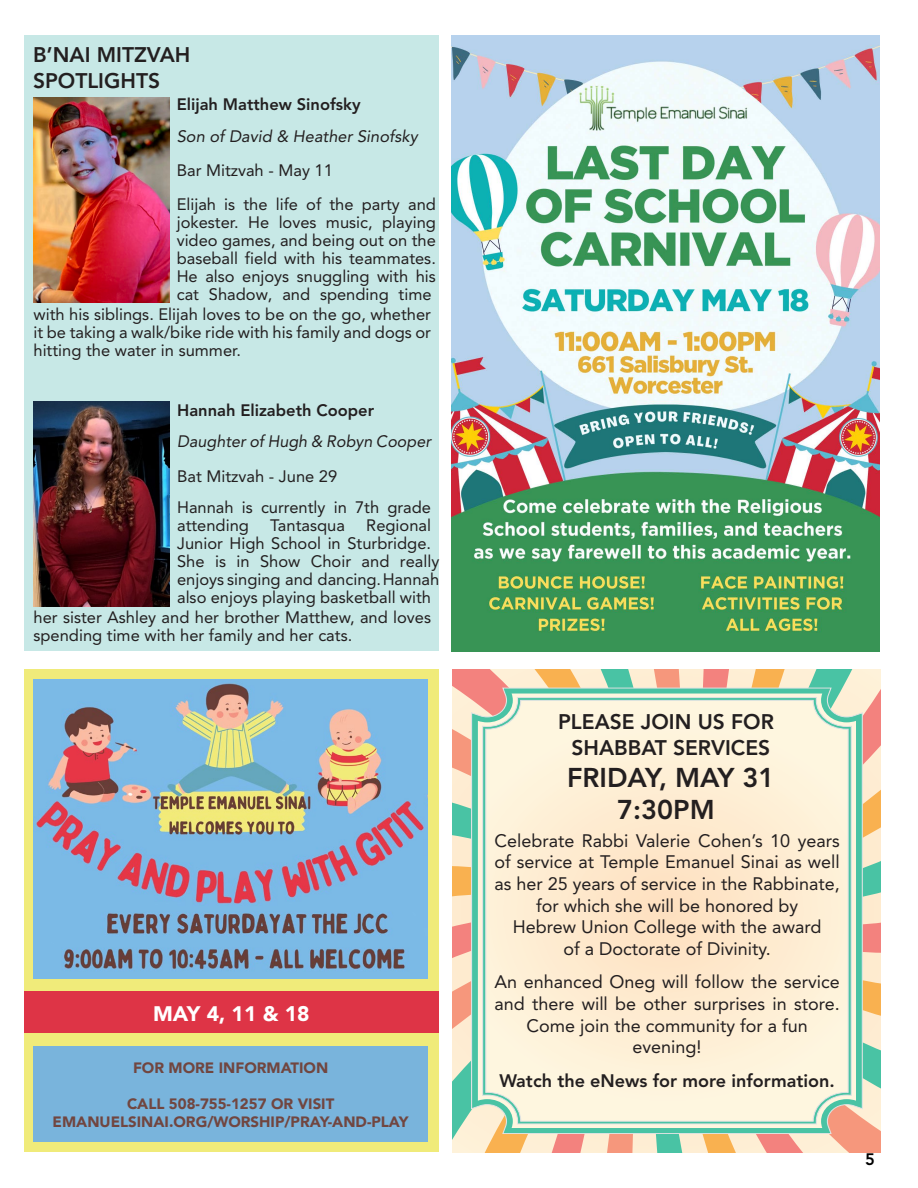
<style>
.page{position:relative;width:918px;height:1188px;background:#fff}
.page>*{position:absolute;margin:0;border:0;box-sizing:border-box;transform-origin:0 0}
.t1{font:800 27px/32.2px "Avenir LT Std";color:#231f20;text-align:center}
.t2{font:800 21px/25.2px "Avenir LT Std";color:#231f20}
.t3{font:900 21px "Avenir";color:#fff}
.t4{font:18px/21.6px "Avenir LT Std";color:#231f20;text-align:center}
.t5{font:800 18px "Avenir LT Std";color:#231f20}
.t6{font:16.5px/18px "Avenir LT Std";color:#231f20}
.t7{font:italic 16.5px/31.8px "Avenir LT Std";color:#231f20}
.t8{font:800 16.5px "Avenir LT Std";color:#000}
.t9{font:900 15px "Avenir";color:#714640}
.s1{font-weight:800;font-style:normal}
.s2{font-family:"Avenir LT Std"}
</style>
<div class="page">
<div style="left:24px;top:36px;width:414px;height:615px;background:#c7e8e6"></div>
<div style="left:24px;top:670px;width:414px;height:482px;background:#f0eb7a"></div>
<img style="left:34px;top:680px;width:394px;height:298px">
<img style="left:452px;top:35px;width:428px;height:617px">
<img style="left:34px;top:402px;width:136px;height:204px">
<img style="left:34px;top:98px;width:136px;height:204px">
<svg style="left:453px;top:670px;width:427px;height:482px;background:#e2c8a7"></svg>
<svg style="left:471px;top:688px;width:392px;height:446px;background:#76c8ae"></svg>
<svg style="left:478px;top:694px;width:378px;height:434px;background:#f6edd6"></svg>
<svg style="left:482px;top:697px;width:370px;height:427px;background:#f8edd4"></svg>
<div style="left:34px;top:1046px;width:394px;height:96px;background:#79b4dc"></div>
<div style="left:24px;top:992px;width:414px;height:41px;background:#de3446"></div>
<p class="t2" style="left:33px;top:43px;width:159px">B’NAI MITZVAH<br>SPOTLIGHTS</p>
<p class="t7" style="left:177px;top:88px;width:242px"><span class="s1">Elijah Matthew Sinofsky<br></span>Son of David &amp; Heather Sinofsky</p>
<p class="t6" style="left:177px;top:153px;width:261px;line-height:34px">Bar Mitzvah - May 11<br>Elijah is the life of the party and</p>
<p class="t6" style="left:177px;top:213px;width:261px;text-align:justify">jokester. He loves music, playing video games, and being out on the baseball field with his teammates.<br>He also enjoys snuggling with his cat Shadow, and spending time</p>
<p class="t6" style="left:34px;top:305px;width:399px">with his siblings. Elijah loves to be on the go, whether it be taking a walk/bike ride with his family and dogs or</p>
<p class="t6" style="left:34px;top:341px;width:209px">hitting the water in summer.</p>
<p class="t7" style="left:177px;top:394px;width:256px"><span class="s1">Hannah Elizabeth Cooper<br></span>Daughter of Hugh &amp; Robyn Cooper</p>
<p class="t6" style="left:177px;top:460px;width:255px;line-height:31px">Bat Mitzvah - June 29<br>Hannah is currently in 7th grade</p>
<p class="t6" style="left:177px;top:516px;width:73px">attending</p>
<p class="t6" style="left:270px;top:516px;width:76px">Tantasqua</p>
<p class="t6" style="left:177px;top:516px;width:264px;text-indent:189px">Regional<br>Junior High School in Sturbridge.<br>She is in Show Choir and really enjoys singing and dancing. Hannah also enjoys playing basketball with</p>
<p class="t6" style="left:34px;top:608px;width:399px">her sister Ashley and her brother Matthew, and loves spending time with her family and her cats.</p>
<p class="t3" style="left:153px;top:995px;width:158px">MAY 4, 11 &amp; <span class="s2">18</span></p>
<p class="t9" style="left:133px;top:1055px;width:197px">FOR MORE INFORMATION</p>
<p class="t9" style="left:127px;top:1091px;width:209px">CALL 508-755-1257 OR VISIT</p>
<p class="t9" style="left:53px;top:1109px;width:358px">EMANUELSINAI.ORG/WORSHIP/PRAY-AND-PLAY</p>
<p class="t2" style="left:558px;top:709px;width:217px;text-align:center">PLEASE JOIN US FOR<br>SHABBAT SERVICES</p>
<p class="t1" style="left:567px;top:762px;width:209px">FRIDAY, MAY 31<br>7:30PM</p>
<p class="t4" style="left:494px;top:830px;width:347px">Celebrate Rabbi Valerie Cohen’s 10 years of service at Temple Emanuel Sinai as well as her 25 years of service in the Rabbinate, for which she will be honored by<br>Hebrew Union College with the award<br>of a Doctorate of Divinity.</p>
<p class="t4" style="left:494px;top:971px;width:347px">An enhanced Oneg will follow the service and there will be other surprises in store.<br>Come join the community for a fun evening!</p>
<p class="t5" style="left:499px;top:1070px;width:337px">Watch the eNews for more information.</p>
<p class="t8" style="left:865px;top:1149px;width:11px">5</p>
</div>
